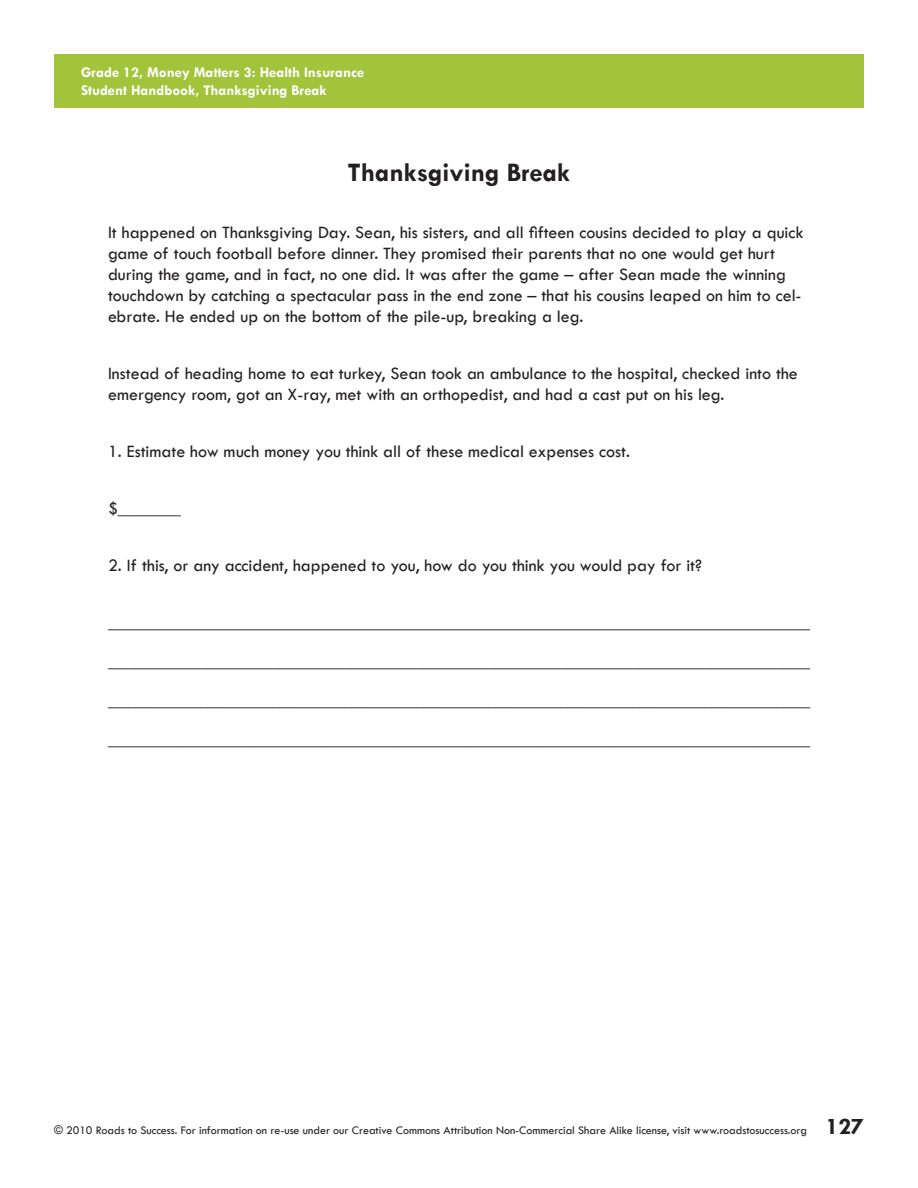
<style>
.page{position:relative;width:918px;height:1188px;background:#fff}
.page>*{position:absolute;margin:0;border:0;box-sizing:border-box;transform-origin:0 0}
.SHFR_Title{font:700 27px "Tw Cen";color:#231f20}
.Lesson_Front_Page_Te{font:700 24px "Tw Cen";color:#231f20}
.SHFR_Text{font:18px/21px "Tw Cen";color:#231f20}
.t1{font:700 15px "Tw Cen";color:#fff}
.t2{font:12px "Tw Cen";color:#231f20}
</style>
<div class="page">
<div style="left:54px;top:54px;width:810px;height:54px;background:#a1c43a"></div>
<p class="t1" style="left:81px;top:63px;width:285px">Grade 12, Money Matters 3: Health Insurance</p>
<p class="t1" style="left:81px;top:81px;width:247px">Student Handbook, Thanksgiving Break</p>
<p class="SHFR_Title" style="left:348px;top:156px;width:224px">Thanksgiving Break</p>
<p class="SHFR_Text" style="left:108px;top:221px;width:697px">It happened on Thanksgiving Day. Sean, his sisters, and all fifteen cousins decided to play a quick game of touch football before dinner. They promised their parents that no one would get hurt during the game, and in fact, no one did. It was after the game – after Sean made the winning touchdown by catching a spectacular pass in the end zone – that his cousins leaped on him to cel&shy;ebrate. He ended up on the bottom of the pile-up, breaking a leg.</p>
<p class="SHFR_Text" style="left:108px;top:362px;width:691px">Instead of heading home to eat turkey, Sean took an ambulance to the hospital, checked into the emergency room, got an X-ray, met with an orthopedist, and had a cast put on his leg.</p>
<p class="SHFR_Text" style="left:108px;top:440px;width:523px">1. Estimate how much money you think all of these medical expenses cost.</p>
<p class="SHFR_Text" style="left:108px;top:497px;width:74px">$_______</p>
<p class="SHFR_Text" style="left:108px;top:554px;width:596px">2. If this, or any accident, happened to you, how do you think you would pay for it?</p>
<p class="SHFR_Text" style="left:108px;top:611px;width:703px">______________________________________________________________________________</p>
<p class="SHFR_Text" style="left:108px;top:650px;width:703px">______________________________________________________________________________</p>
<p class="SHFR_Text" style="left:108px;top:689px;width:703px">______________________________________________________________________________</p>
<p class="SHFR_Text" style="left:108px;top:728px;width:703px">______________________________________________________________________________</p>
<p class="t2" style="left:54px;top:1123px;width:755px">© 2010 Roads to Success. For information on re-use under our Creative Commons Attribution Non-Commercial Share Alike license, visit www.roadstosuccess.org</p>
<p class="Lesson_Front_Page_Te" style="left:826px;top:1112px;width:40px">127</p>
</div>
